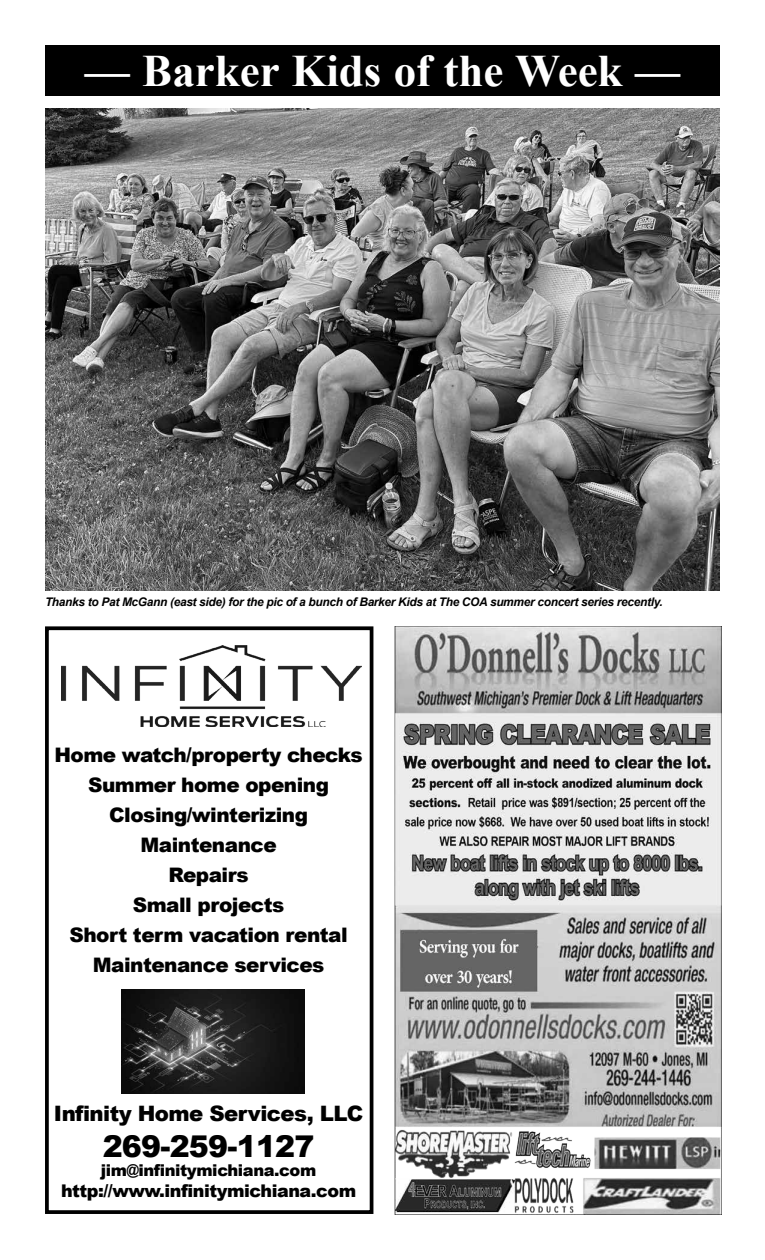
<style>
.page{position:relative;width:765px;height:1260px;background:#fff}
.page>*{position:absolute;margin:0;border:0;box-sizing:border-box;transform-origin:0 0}
.t1{font:700 45px "Times New Roman";color:#fff}
.t2{font:900 30px "Arial";letter-spacing:-.025em;color:#000}
.t3{font:900 21.25px "Arial";letter-spacing:-.025em;color:#000}
.t4{font:900 20px/30px "Arial";letter-spacing:-.025em;color:#000;text-align:center}
.t5{font:900 17.5px "Arial";letter-spacing:-.025em;color:#000}
.t6{font:900 16.25px "Arial";letter-spacing:-.025em;color:#000}
.t7{font:italic 700 11.88px "Arial";letter-spacing:-.025em;color:#000}
</style>
<div class="page">
<img style="left:394px;top:627px;width:327px;height:587px">
<div style="left:45px;top:626px;width:328px;height:588px;border:4px solid #000"></div>
<img style="left:61px;top:645px;width:300px;height:81px">
<img style="left:121px;top:990px;width:184px;height:103px">
<div style="left:45px;top:45px;width:675px;height:51px;background:#000"></div>
<img style="left:45px;top:108px;width:674px;height:482px">
<h1 class="t1" style="left:85px;top:38px;width:597px">— Barker Kids of the Week —</h1>
<p class="t7" style="left:45px;top:594px;width:619px">Thanks to Pat McGann (east side) for the pic of a bunch of Barker Kids at The COA summer concert series recently.</p>
<p class="t4" style="left:54px;top:739px;width:310px">Home watch/property checks<br>Summer home opening<br>Closing/winterizing<br>Maintenance<br>Repairs<br>Small projects<br>Short term vacation rental<br>Maintenance services</p>
<p class="t3" style="left:54px;top:1098px;width:311px">Infinity Home Services, LLC</p>
<h2 class="t2" style="left:103px;top:1124px;width:213px">269-259-1127</h2>
<p class="t6" style="left:101px;top:1159px;width:217px">jim@infinitymichiana.com</p>
<p class="t5" style="left:61px;top:1178px;width:297px">http://www.infinitymichiana.com</p>
</div>
